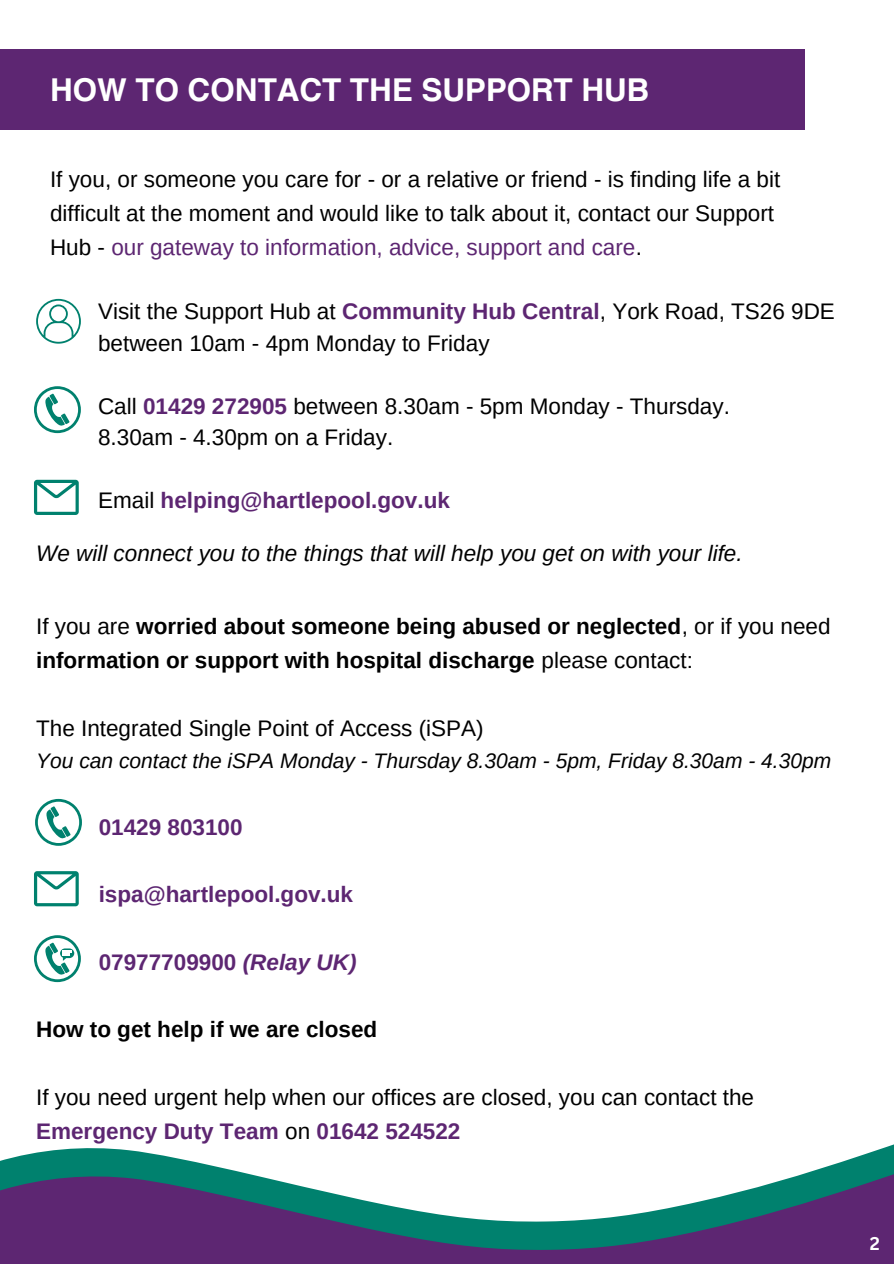
<style>
.page{position:relative;width:894px;height:1264px;background:#fff}
.page>*{position:absolute;margin:0;border:0;box-sizing:border-box;transform-origin:0 0}
.t1{font:700 31.5px "Helvetica World";color:#fff}
.t2{font:22.5px/33.8px "Arimo";color:#000}
.t3{font:700 22.5px/33.8px "Arimo";color:#000}
.t4{font:700 22.5px "Arimo";color:#5d2672}
.t5{font:italic 22.5px "Arimo";color:#000}
.t6{font:italic 21px "Arimo";color:#000}
.t7{font:700 18px "Canva Sans";color:#fff}
.s1{color:#5d2672}
.s2{font-weight:700;color:#5d2672}
.s3{font-weight:400;color:#000}
.s4{font-weight:400}
.s5{font-style:italic}
</style>
<div class="page">
<svg style="left:0;top:1144px;width:893px;height:27px"></svg>
<svg style="left:0;top:1171px;width:893px;height:92px;fill:#5d2672"></svg>
<div style="left:0;top:49px;width:804px;height:81px;background:#5d2672"></div>
<svg style="left:36px;top:299px;width:45px;height:44px"></svg>
<svg style="left:34px;top:386px;width:47px;height:47px"></svg>
<svg style="left:34px;top:480px;width:45px;height:34px"></svg>
<svg style="left:35px;top:799px;width:47px;height:46px"></svg>
<svg style="left:34px;top:871px;width:45px;height:35px"></svg>
<svg style="left:34px;top:935px;width:47px;height:47px"></svg>
<p class="t1" style="left:50px;top:64px;width:600px">HOW TO CONTACT THE SUPPORT HUB</p>
<p class="t2" style="left:50px;top:163px;width:731px">If you, or someone you care for - or a relative or friend - is finding life a bit difficult at the moment and would like to talk about it, contact our Support<br>Hub - <span class="s1">our gateway to information, advice, support and care</span>.</p>
<p class="t2" style="left:98px;top:294px;width:738px">Visit the Support Hub at <span class="s2">Community Hub Central</span>, York Road, TS26 9DE</p>
<p class="t2" style="left:98px;top:326px;width:393px">between 10am - 4pm Monday to Friday</p>
<p class="t2" style="left:98px;top:389px;width:633px">Call <span class="s2">01429 272905</span> between 8.30am - 5pm Monday - Thursday.</p>
<p class="t2" style="left:98px;top:420px;width:296px">8.30am - 4.30pm on a Friday.</p>
<p class="t4" style="left:98px;top:488px;width:353px"><span class="s3">Email</span> helping@hartlepool.gov.uk</p>
<p class="t5" style="left:36px;top:541px;width:707px">We will connect you to the things that will help you get on with your life.</p>
<p class="t3" style="left:36px;top:609px;width:795px"><span class="s4">If you are</span> worried about someone being abused or neglected<span class="s4">, or if you need </span>information or support with hospital discharge <span class="s4">please contact:</span></p>
<p class="t2" style="left:36px;top:711px;width:449px">The Integrated Single Point of Access (iSPA)</p>
<p class="t6" style="left:36px;top:749px;width:796px">You can contact the iSPA Monday - Thursday 8.30am - 5pm, Friday 8.30am - 4.30pm</p>
<p class="t4" style="left:99px;top:814px;width:145px">01429 803100</p>
<p class="t4" style="left:99px;top:881px;width:256px">ispa@hartlepool.gov.uk</p>
<h2 class="t4" style="left:99px;top:949px;width:259px">07977709900 <span class="s5">(Relay UK)</span></h2>
<h2 class="t3" style="left:36px;top:1012px;width:342px">How to get help if we are closed</h2>
<h2 class="t2" style="left:36px;top:1080px;width:719px">If you need urgent help when our offices are closed, you can contact the<br><span class="s2">Emergency Duty Team</span> on <span class="s2">01642 524522</span></h2>
<h1 class="t7" style="left:869px;top:1230px;width:12px">2</h1>
</div>
